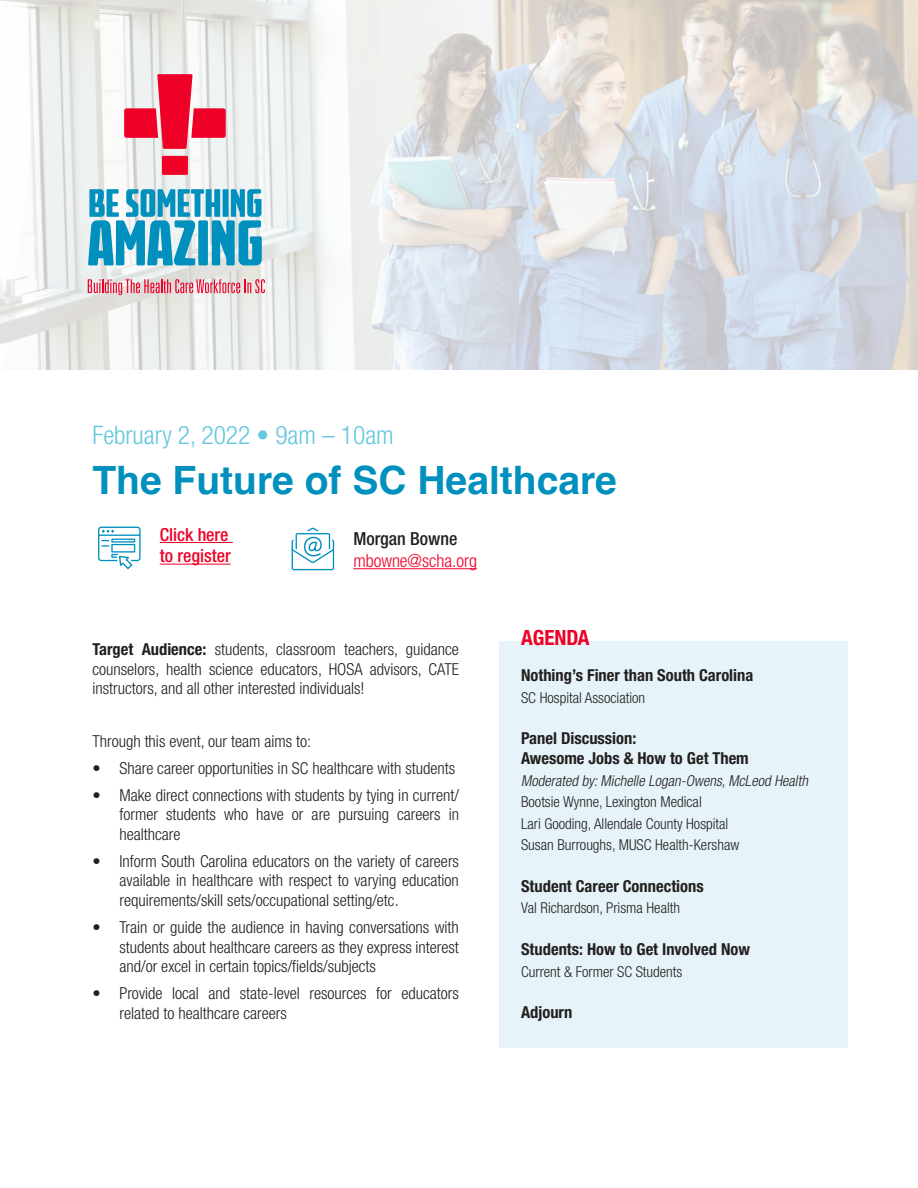
<style>
.page{position:relative;width:918px;height:1188px;background:#fff}
.page>*{position:absolute;margin:0;border:0;box-sizing:border-box;transform-origin:0 0}
.t1{font:700 39px "Helvetica";color:#0090be}
.t2{font:300 condensed 25.5px "Helvetica Neue";color:#63c7df}
.t3{font:700 condensed 21px "Helvetica Neue";color:#ef0027}
.t4{font:300 condensed 18px/21.6px "Helvetica Neue";color:#ef0027}
.t5{font:500 condensed 18px/21.6px "Helvetica Neue";color:#ef0027}
.t6{font:300 condensed 16.5px/19.8px "Helvetica Neue";color:#231f20;text-align:justify}
.t7{font:700 condensed 16.5px/19.8px "Helvetica Neue";color:#231f20}
.t8{font:300 condensed 15px "Helvetica Neue";color:#231f20}
.t9{font:italic 300 condensed 15px "Helvetica Neue";color:#231f20}
.s1{font-weight:500;color:#231f20}
.s2{font-weight:700}
</style>
<div class="page">
<svg style="left:0;top:0;width:918px;height:369px"></svg>
<div style="left:500px;top:641px;width:348px;height:406px;background:#e6f4f9"></div>
<svg style="left:88px;top:189px;width:174px;height:76px;background:#56b2cf"></svg>
<svg style="left:124px;top:74px;width:102px;height:75px"></svg>
<div style="left:162px;top:156px;width:26px;height:19px;background:#ef0027"></div>
<svg style="left:88px;top:279px;width:177px;height:16px;background:#e79da7"></svg>
<svg style="left:292px;top:528px;width:42px;height:42px"></svg>
<hr style="left:353px;top:568px;width:124px;height:1px;background:#ef0027">
<hr style="left:160px;top:542px;width:73px;height:1px;background:#ef0027">
<hr style="left:160px;top:564px;width:71px;height:1px;background:#ef0027">
<svg style="left:98px;top:527px;width:43px;height:42px"></svg>
<p class="t2" style="left:92px;top:420px;width:303px">February 2, 2022 • 9am – 10am</p>
<p class="t1" style="left:92px;top:456px;width:526px">The Future of SC Healthcare</p>
<p class="t5" style="left:160px;top:523px;width:72px">Click here to register</p>
<p class="t4" style="left:353px;top:528px;width:125px"><span class="s1">Morgan Bowne </span>mbowne@scha.org</p>
<p class="t6" style="left:92px;top:639px;width:368px"><span class="s2">Target Audience:</span> students, classroom teachers, guidance counselors, health science educators, HOSA advisors, CATE instructors, and all other interested individuals!</p>
<p class="t6" style="left:92px;top:732px;width:220px">Through this event, our team aims to:</p>
<p class="t6" style="left:92px;top:758px;width:364px">• Share career opportunities in SC healthcare with students</p>
<p class="t6" style="left:119px;top:785px;width:341px;text-indent:-27px">• Make direct connections with students by tying in current/ former students who have or are pursuing careers in healthcare</p>
<p class="t6" style="left:119px;top:851px;width:341px;text-indent:-27px">• Inform South Carolina educators on the variety of careers available in healthcare with respect to varying education requirements/skill sets/occupational setting/etc.</p>
<p class="t6" style="left:119px;top:917px;width:341px;text-indent:-27px">• Train or guide the audience in having conversations with students about healthcare careers as they express interest and/or excel in certain topics/fields/subjects</p>
<p class="t6" style="left:119px;top:983px;width:341px;text-indent:-27px">• Provide local and state-level resources for educators related to healthcare careers</p>
<p class="t3" style="left:521px;top:625px;width:70px">AGENDA</p>
<p class="t7" style="left:521px;top:665px;width:234px">Nothing’s Finer than South Carolina</p>
<p class="t8" style="left:521px;top:689px;width:126px">SC Hospital Association</p>
<p class="t7" style="left:521px;top:728px;width:229px">Panel Discussion:<br>Awesome Jobs &amp; How to Get Them</p>
<p class="t9" style="left:521px;top:772px;width:291px">Moderated by:Michelle Logan-Owens,McLeod Health</p>
<p class="t8" style="left:521px;top:793px;width:182px">Bootsie Wynne, Lexington Medical</p>
<p class="t8" style="left:521px;top:815px;width:209px">Lari Gooding, Allendale County Hospital</p>
<p class="t8" style="left:521px;top:836px;width:220px">Susan Burroughs, MUSC Health-Kershaw</p>
<p class="t7" style="left:521px;top:876px;width:184px">Student Career Connections</p>
<p class="t8" style="left:521px;top:900px;width:161px">Val Richardson, Prisma Health</p>
<p class="t7" style="left:521px;top:939px;width:230px">Students: How to Get Involved Now</p>
<p class="t8" style="left:521px;top:963px;width:163px">Current &amp; Former SC Students</p>
<p class="t7" style="left:521px;top:1002px;width:53px">Adjourn</p>
</div>
